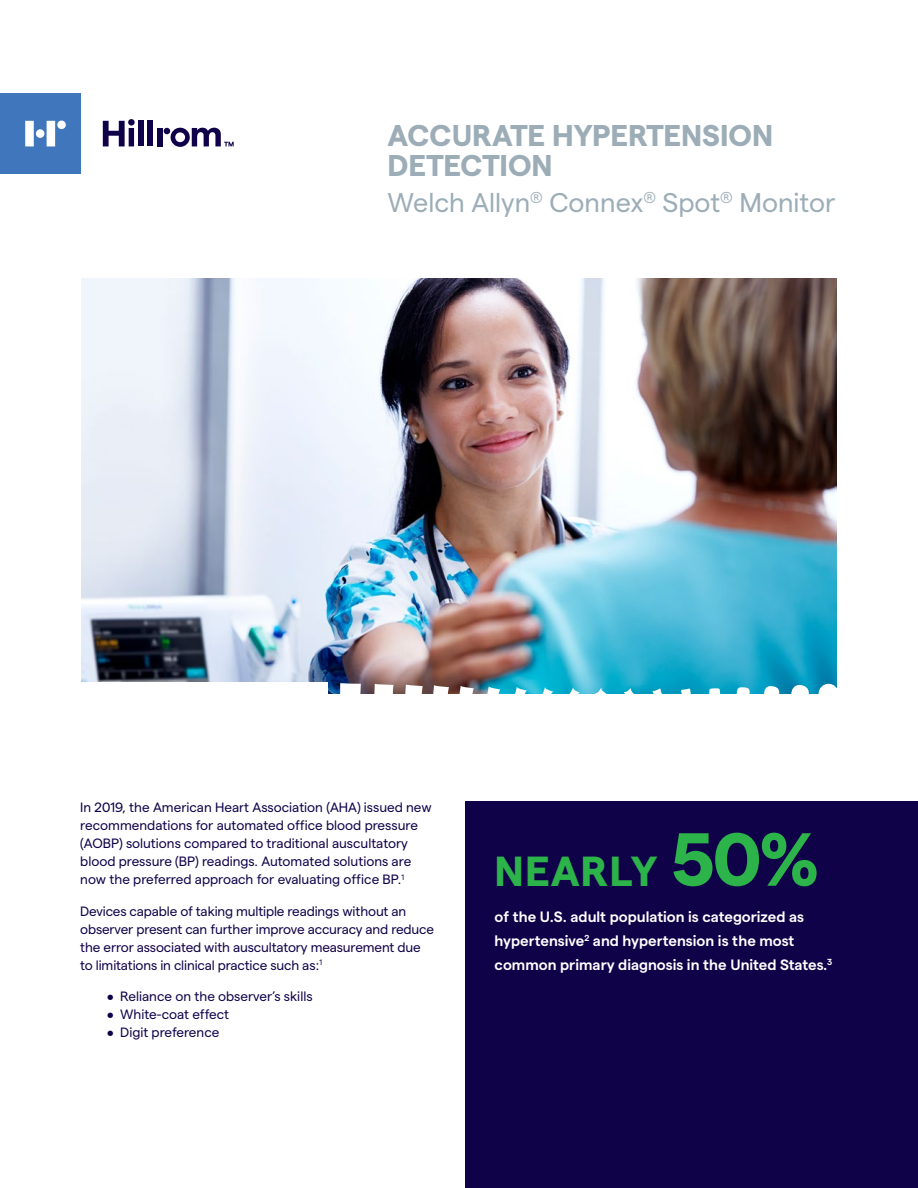
<style>
.page{position:relative;width:918px;height:1188px;background:#fff}
.page>*{position:absolute;margin:0;border:0;box-sizing:border-box;transform-origin:0 0}
.t1{font:700 42px "Matter";letter-spacing:.025em;color:#2cb34a}
.t2{font:700 30px/30px "Matter";color:#9cadb7}
.t3{font:27px "Matter";color:#9cadb7}
.t4{font:600 15px/24px "Matter";color:#fff}
.t5{font:13.5px/18px "Matter";letter-spacing:-.005em;color:#100249}
.s1{font-size:75px}
</style>
<div class="page">
<div style="left:0;top:93px;width:81px;height:81px;background:#4076bb"></div>
<svg style="left:25px;top:121px;width:9px;height:25px"></svg>
<svg style="left:47px;top:121px;width:8px;height:25px"></svg>
<div style="left:57px;top:121px;width:9px;height:8px;background:#fff;border-radius:50%"></div>
<div style="left:138px;top:120px;width:6px;height:26px;background:#100249"></div>
<div style="left:148px;top:120px;width:5px;height:26px;background:#100249"></div>
<div style="left:157px;top:128px;width:5px;height:18px;background:#100249"></div>
<svg style="left:103px;top:119px;width:32px;height:27px"></svg>
<div style="left:36px;top:129px;width:8px;height:9px;background:#fff;border-radius:50%"></div>
<svg style="left:164px;top:128px;width:70px;height:19px"></svg>
<div style="left:465px;top:801px;width:453px;height:387px;background:#100249"></div>
<img style="left:81px;top:279px;width:756px;height:414px">
<div style="left:80px;top:683px;width:248px;height:22px;background:#fff"></div>
<div style="left:339px;top:683px;width:22px;height:22px;background:#fff"></div>
<svg style="left:373px;top:683px;width:21px;height:11px"></svg>
<svg style="left:403px;top:684px;width:21px;height:10px"></svg>
<svg style="left:431px;top:684px;width:19px;height:10px"></svg>
<svg style="left:456px;top:684px;width:20px;height:10px"></svg>
<svg style="left:484px;top:684px;width:18px;height:10px"></svg>
<svg style="left:511px;top:685px;width:18px;height:9px"></svg>
<svg style="left:538px;top:685px;width:18px;height:9px"></svg>
<svg style="left:566px;top:685px;width:16px;height:9px"></svg>
<svg style="left:593px;top:686px;width:16px;height:8px"></svg>
<svg style="left:622px;top:686px;width:15px;height:8px"></svg>
<svg style="left:650px;top:686px;width:15px;height:8px"></svg>
<svg style="left:679px;top:687px;width:14px;height:7px"></svg>
<svg style="left:708px;top:687px;width:13px;height:7px"></svg>
<div style="left:737px;top:687px;width:13px;height:13px;background:#fff;border-radius:5px"></div>
<div style="left:764px;top:686px;width:15px;height:15px;background:#fff;border-radius:6px"></div>
<div style="left:791px;top:685px;width:18px;height:18px;background:#fff;border-radius:50%"></div>
<div style="left:819px;top:684px;width:19px;height:20px;background:#fff;border-radius:50%"></div>
<h2 class="t2" style="left:388px;top:118px;width:387px">ACCURATE HYPERTENSION<br>DETECTION</h2>
<h3 class="t3" style="left:388px;top:183px;width:449px">Welch Allyn<sup>®</sup> Connex<sup>®</sup> Spot<sup>®</sup> Monitor</h3>
<p class="t5" style="left:80px;top:797px;width:353px">In 2019, the American Heart Association (AHA) issued new recommendations for automated office blood pressure (AOBP) solutions compared to traditional auscultatory blood pressure (BP) readings. Automated solutions are now the preferred approach for evaluating office BP.<sup>1</sup></p>
<p class="t5" style="left:80px;top:901px;width:355px">Devices capable of taking multiple readings without an observer present can further improve accuracy and reduce the error associated with auscultatory measurement due to limitations in clinical practice such as:<sup>1</sup></p>
<p class="t5" style="left:107px;top:986px;width:207px">• Reliance on the observer’s skills</p>
<p class="t5" style="left:107px;top:1004px;width:123px">• White-coat effect</p>
<p class="t5" style="left:107px;top:1022px;width:114px">• Digit preference</p>
<h1 class="t1" style="left:495px;top:840px;width:325px">NEARLY <span class="s1">50%</span></h1>
<p class="t4" style="left:495px;top:904px;width:339px">of the U.S. adult population is categorized as hypertensive<sup>2</sup> and hypertension is the most common primary diagnosis in the United States.<sup>3</sup></p>
</div>
